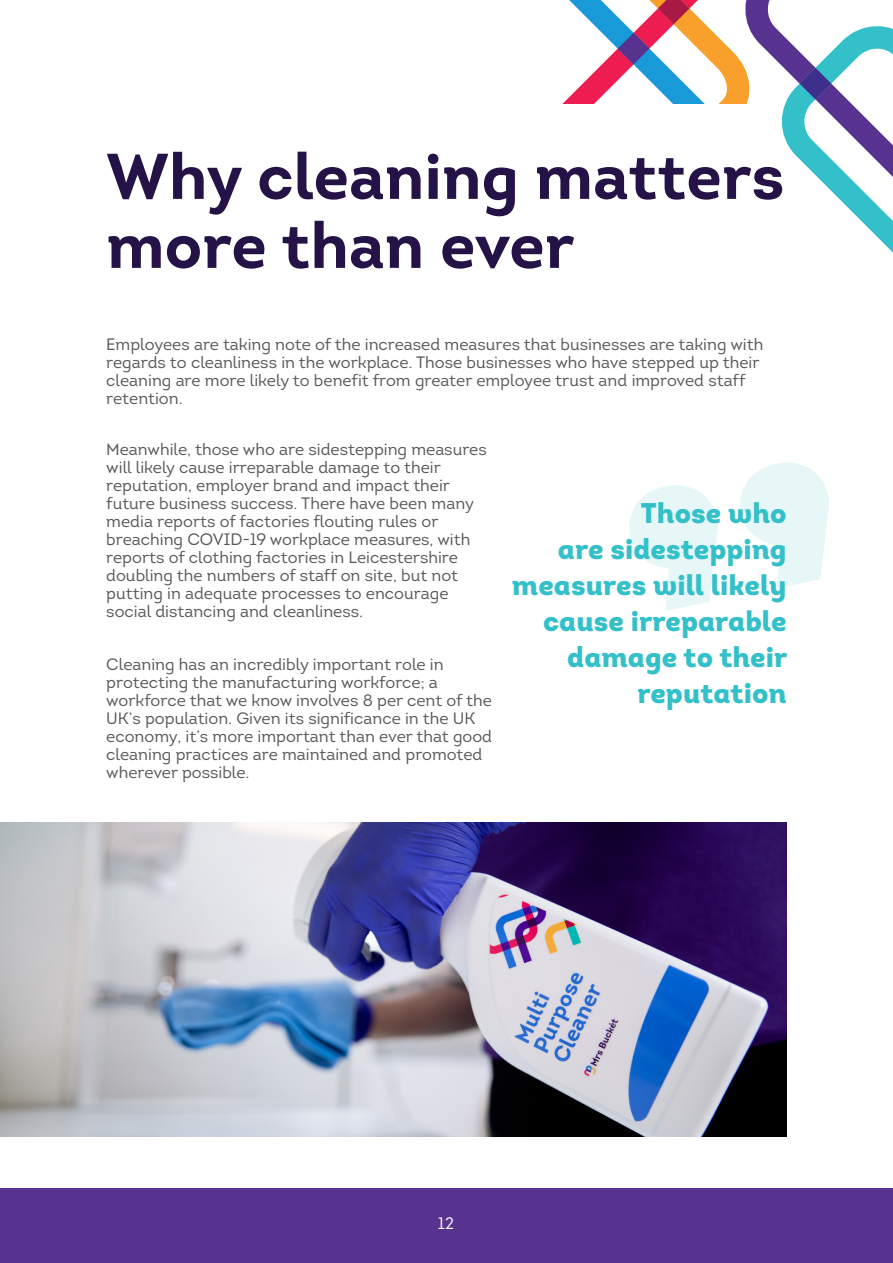
<style>
.page{position:relative;width:893px;height:1263px;background:#fff}
.page>*{position:absolute;margin:0;border:0;box-sizing:border-box;transform-origin:0 0}
.t1{font:700 64.5px/69px "Intro";color:#251347}
.t2{font:28.5px/36px "Intro Black Alt";color:#33c0c9;text-align:right}
.Paragraph_Style_1{font:16.5px/18px "Intro";color:#57585a}
.Paragraph_Style_1-2{font:16.5px "Intro";color:#fff}
</style>
<div class="page">
<img style="left:0;top:823px;width:787px;height:313px">
<div style="left:0;top:1188px;width:893px;height:75px;background:#57338f"></div>
<svg style="left:562px;top:0;width:39px;height:104px"></svg>
<svg style="left:601px;top:0;width:292px;height:253px"></svg>
<p class="t1" style="left:106px;top:141px;width:680px">Why cleaning matters more than ever</p>
<p class="Paragraph_Style_1" style="left:106px;top:335px;width:658px">Employees are taking note of the increased measures that businesses are taking with regards to cleanliness in the workplace. Those businesses who have stepped up their cleaning are more likely to benefit from greater employee trust and improved staff retention.</p>
<p class="Paragraph_Style_1" style="left:106px;top:441px;width:382px">Meanwhile, those who are sidestepping measures will likely cause irreparable damage to their reputation, employer brand and impact their future business success. There have been many media reports of factories flouting rules or breaching COVID-19 workplace measures, with reports of clothing factories in Leicestershire doubling the numbers of staff on site, but not putting in adequate processes to encourage social distancing and cleanliness.</p>
<p class="Paragraph_Style_1" style="left:106px;top:656px;width:387px">Cleaning has an incredibly important role in protecting the manufacturing workforce; a workforce that we know involves 8 per cent of the UK’s population. Given its significance in the UK economy, it’s more important than ever that good cleaning practices are maintained and promoted wherever possible.</p>
<p class="t2" style="left:512px;top:495px;width:277px">Those who<br>are sidestepping measures will likely cause irreparable damage to their reputation</p>
<p class="Paragraph_Style_1-2" style="left:438px;top:1213px;width:18px">12</p>
</div>
